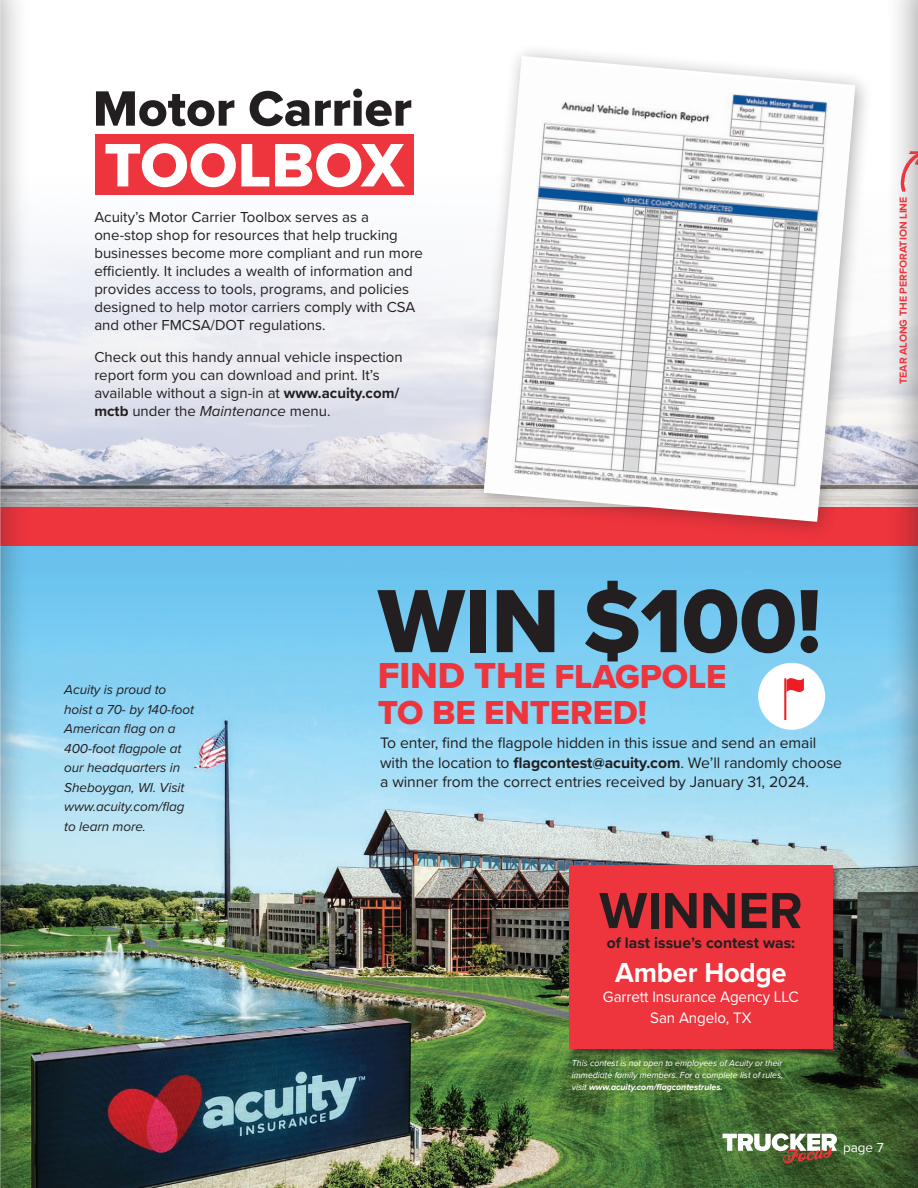
<style>
.page{position:relative;width:918px;height:1188px;background:#fff}
.page>*{position:absolute;margin:0;border:0;box-sizing:border-box;transform-origin:0 0}
.t1{font:93px "Proxima Nova Extrabld";letter-spacing:-.005em;color:#231f20}
.t2{font:63.6px "Proxima Nova Extrabld";color:#fff}
.t3{font:700 52.5px "Proxima Nova";color:#231f20}
.t4{font:51.45px "Proxima Nova Extrabld";color:#231f20}
.t5{font:34.5px/36px "Proxima Nova Extrabld";letter-spacing:-.005em;color:#ee343d}
.t6{font:700 28.5px "Proxima Nova";letter-spacing:-.005em;color:#fff;scale:.96 1}
.t7{font:15.75px/19.5px "Proxima Nova";letter-spacing:-.005em;color:#231f20}
.t8{font:15.75px/20.2px "Proxima Nova";letter-spacing:-.005em;color:#fff;text-align:center;scale:.96 1}
.t9{font:700 15.75px "Proxima Nova";color:#231f20}
.t10{font:15px/18px "Proxima Nova";color:#231f20}
.t11{font:italic 13.5px/19.5px "Proxima Nova";letter-spacing:-.005em;color:#231f20}
.t12{font:13.5px "Proxima Nova";color:#fff}
.t13{font:700 10.65px "Proxima Nova";color:#ee343d}
.t14{font:italic 9px/12px "Proxima Nova";color:#fff;text-align:justify}
.s1{font-weight:700}
.s2{font-style:italic}
.s3{font-size:37.5px}
</style>
<div class="page">
<img style="left:31px;top:134px;width:854px;height:373px">
<div style="left:96px;top:134px;width:318px;height:61px;background:#ee343d"></div>
<img style="left:31px;top:546px;width:854px;height:642px">
<div style="left:0;top:507px;width:918px;height:39px;background:#ee343d"></div>
<div style="left:758px;top:663px;width:67px;height:67px;background:#fff;border-radius:50%"></div>
<hr style="left:784px;top:678px;width:2px;height:42px;background:#ee1d23">
<svg style="left:787px;top:678px;width:17px;height:14px"></svg>
<div style="left:568px;top:865px;width:273px;height:193px;background:#231f20;opacity:.55"></div>
<div style="left:569px;top:866px;width:264px;height:183px;background:#ee343d"></div>
<svg style="left:723px;top:1133px;width:114px;height:31px"></svg>
<div style="left:885px;top:0;width:33px;height:1188px;background:#231f20;opacity:.35"></div>
<hr style="left:917px;top:0;width:1px;height:1188px;background:#dee2e9">
<svg style="left:901px;top:151px;width:17px;height:41px"></svg>
<div style="left:0;top:0;width:31px;height:1188px;background:#231f20;opacity:.35"></div>
<img style="left:0;top:641px;width:1px;height:547px">
<div style="left:471px;top:43px;width:402px;height:497px;background:#231f20;opacity:.35"></div>
<img style="left:484px;top:59px;width:371px;height:460px">
<h3 class="t4" style="left:93px;top:70px;width:321px">Motor Carrier</h3>
<h2 class="t2" style="left:104px;top:118px;width:302px">TOOLBOX</h2>
<p class="t10" style="left:94px;top:208px;width:330px">Acuity’s Motor Carrier Toolbox serves as a one-stop shop for resources that help trucking businesses become more compliant and run more efficiently. It includes a wealth of information and provides access to tools, programs, and policies designed to help motor carriers comply with CSA and other FMCSA/DOT regulations.</p>
<p class="t10" style="left:94px;top:347px;width:310px">Check out this handy annual vehicle inspection report form you can download and print. It’s available without a sign-in at <span class="s1">www.acuity.com/ mctb</span> under the <span class="s2">Maintenance</span> menu.</p>
<p class="t13" style="left:895px;top:384px;width:189px;rotate:-90deg">TEAR ALONG THE PERFORATION LINE</p>
<p class="t11" style="left:64px;top:680px;width:131px">Acuity is proud to hoist a 70- by 140-foot<br>American flag on a<br>400-foot flagpole at our headquarters in<br>Sheboygan, WI. Visit www.acuity.com/flag to learn more.</p>
<h1 class="t1" style="left:378px;top:552px;width:445px">WIN $100!</h1>
<h3 class="t5" style="left:378px;top:658px;width:350px"><span class="s3">FIND THE</span> FLAGPOLE<br>TO BE ENTERED!</h3>
<p class="t7" style="left:380px;top:732px;width:464px">To enter, find the flagpole hidden in this issue and send an email with the location to <span class="s1">flagcontest@acuity.com</span>. We’ll randomly choose a winner from the correct entries received by January 31, 2024.</p>
<h3 class="t3" style="left:599px;top:871px;width:205px">WINNER</h3>
<p class="t9" style="left:607px;top:931px;width:190px">of last issue’s contest was:</p>
<h3 class="t6" style="left:615px;top:951px;width:180px">Amber Hodge</h3>
<p class="t8" style="left:603px;top:986px;width:206px">Garrett Insurance Agency LLC<br>San Angelo, TX</p>
<p class="t14" style="left:572px;top:1057px;width:213px">This contest is not open to employees of Acuity or their immediate family members. For a complete list of rules, visit <span class="s1">www.acuity.com/flagcontestrules.</span></p>
<p class="t12" style="left:843px;top:1137px;width:42px">page 7</p>
</div>
